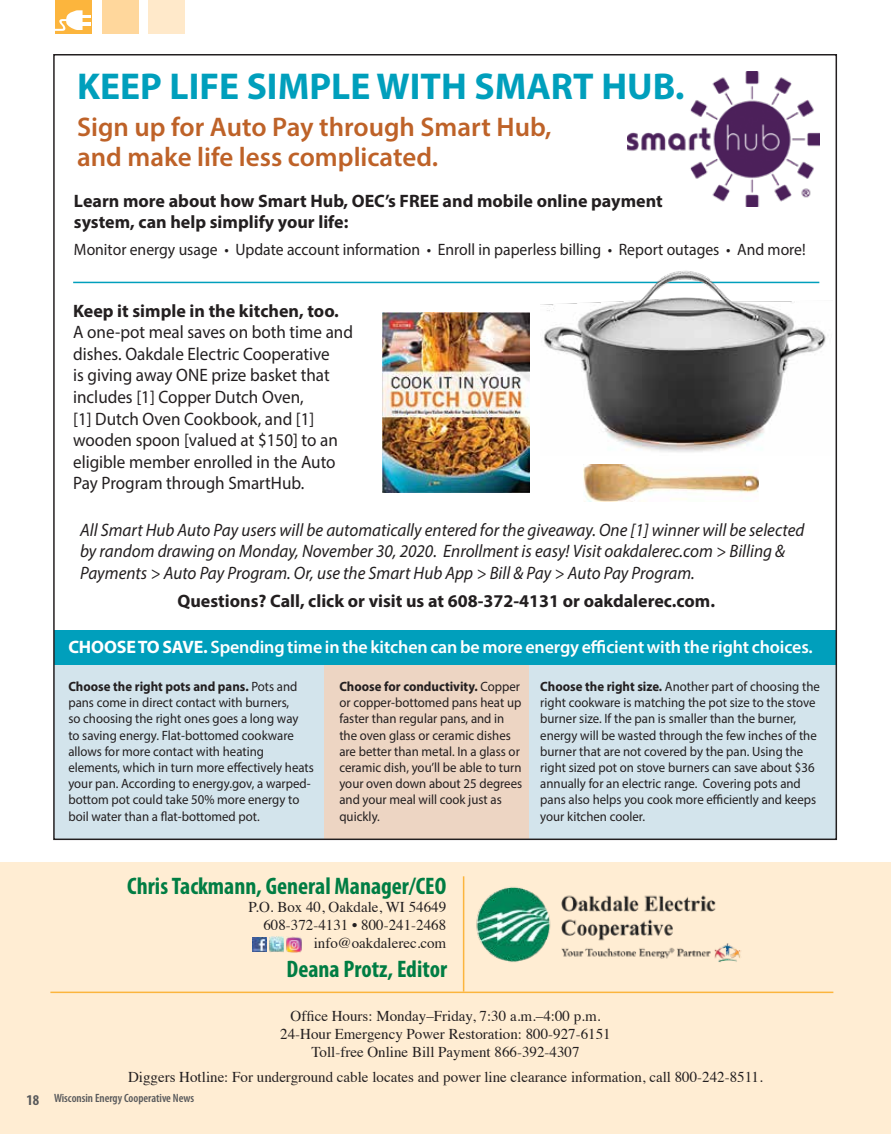
<style>
.page{position:relative;width:891px;height:1134px;background:#fff}
.page>*{position:absolute;margin:0;border:0;box-sizing:border-box;transform-origin:0 0}
.t1{font:700 37.5px "Myriad Pro";color:#009fbc}
.t2{font:600 27px/30px "Myriad Pro";color:#be6228}
.t3{font:700 condensed 24px "Myriad Pro";color:#007d43}
.t4{font:italic 18px/21.6px "Myriad Pro";color:#231f20;scale:.95 1}
.t5{font:18px/21.6px "Myriad Pro";color:#231f20;scale:.95 1}
.t6{font:700 18px/21.6px "Myriad Pro";color:#231f20}
.t7{font:600 18px "Myriad Pro";letter-spacing:-.005em;color:#fff}
.t8{font:16.5px "Myriad Pro";color:#231f20;scale:.95 1}
.t9{font:15px/18px "Times";color:#231f20;text-align:right}
.t10{font:13.5px/16.2px "Myriad Pro";color:#231f20;scale:.95 1}
.t11{font:600 condensed 12px "Myriad Pro";color:#58595b}
.s1{font-weight:700}
.s2{font-weight:700;font-size:15px}
</style>
<div class="page">
<div style="left:323px;top:665px;width:206px;height:175px;background:#edd5c3"></div>
<div style="left:529px;top:665px;width:308px;height:175px;background:#d3e4ec"></div>
<div style="left:54px;top:663px;width:269px;height:176px;background:#d3e4ec"></div>
<div style="left:54px;top:630px;width:781px;height:35px;background:#009fbc"></div>
<div style="left:0;top:863px;width:891px;height:271px;background:#ffedd3"></div>
<img style="left:476px;top:887px;width:265px;height:75px">
<div style="left:56px;top:0;width:36px;height:34px;background:#fcb53d"></div>
<div style="left:102px;top:0;width:37px;height:34px;background:#ffd79c"></div>
<div style="left:148px;top:0;width:37px;height:34px;background:#ffe9ca"></div>
<hr style="left:463px;top:876px;width:1px;height:116px;background:#fcb53d">
<hr style="left:50px;top:992px;width:783px;height:1px;background:#fcb53d">
<svg style="left:55px;top:10px;width:35px;height:21px"></svg>
<img style="left:253px;top:937px;width:14px;height:14px">
<img style="left:269px;top:937px;width:15px;height:15px">
<img style="left:286px;top:937px;width:16px;height:16px">
<img style="left:382px;top:313px;width:147px;height:180px">
<img style="left:584px;top:465px;width:175px;height:37px">
<img style="left:627px;top:71px;width:192px;height:135px">
<hr style="left:73px;top:282px;width:746px;height:1px;background:#009fbc">
<img style="left:540px;top:271px;width:286px;height:181px">
<h1 class="t1" style="left:77px;top:62px;width:609px">KEEP LIFE SIMPLE WITH SMART HUB.</h1>
<h2 class="t2" style="left:77px;top:111px;width:476px">Sign up for Auto Pay through Smart Hub, and make life less complicated.</h2>
<h3 class="t6" style="left:74px;top:189px;width:590px">Learn more about how Smart Hub, OEC’s FREE and mobile online payment system, can help simplify your life:</h3>
<p class="t8" style="left:74px;top:239px;width:772px">Monitor energy usage • Update account information • Enroll in paperless billing • Report outages • And more!</p>
<h3 class="t6" style="left:73px;top:299px;width:267px">Keep it simple in the kitchen, too.</h3>
<p class="t5" style="left:73px;top:321px;width:296px">A one-pot meal saves on both time and dishes. Oakdale Electric Cooperative<br>is giving away ONE prize basket that includes [1] Copper Dutch Oven,<br>[1] Dutch Oven Cookbook, and [1] wooden spoon [valued at $150] to an eligible member enrolled in the Auto Pay Program through SmartHub.</p>
<p class="t4" style="left:80px;top:519px;width:764px">All Smart Hub Auto Pay users will be automatically entered for the giveaway. One [1] winner will be selected by random drawing on Monday, November 30, 2020. Enrollment is easy! Visit oakdalerec.com &gt; Billing &amp;<br>Payments &gt; Auto Pay Program. Or, use the Smart Hub App &gt; Bill &amp; Pay &gt; Auto Pay Program.</p>
<h3 class="t6" style="left:178px;top:590px;width:539px">Questions? Call, click or visit us at 608-372-4131 or oakdalerec.com.</h3>
<h3 class="t7" style="left:68px;top:635px;width:746px"><span class="s1">CHOOSE TO SAVE.</span> Spending time in the kitchen can be more energy efficient with the right choices.</h3>
<p class="t10" style="left:339px;top:678px;width:194px"><span class="s1">Choose for conductivity.</span> Copper or copper-bottomed pans heat up faster than regular pans, and in the oven glass or ceramic dishes are better than metal. In a glass or ceramic dish, you’ll be able to turn your oven down about 25 degrees and your meal will cook just as quickly.</p>
<p class="t10" style="left:68px;top:678px;width:260px"><span class="s1">Choose the right pots and pans.</span> Pots and pans come in direct contact with burners,<br>so choosing the right ones goes a long way<br>to saving energy. Flat-bottomed cookware allows for more contact with heating elements, which in turn more effectively heats your pan. According to energy.gov, a warped&shy;bottom pot could take 50% more energy to boil water than a flat-bottomed pot.</p>
<p class="t10" style="left:540px;top:678px;width:296px"><span class="s1">Choose the right size.</span> Another part of choosing the right cookware is matching the pot size to the stove burner size. If the pan is smaller than the burner, energy will be wasted through the few inches of the burner that are not covered by the pan. Using the right sized pot on stove burners can save about $36 annually for an electric range. Covering pots and pans also helps you cook more efficiently and keeps your kitchen cooler.</p>
<h3 class="t3" style="left:127px;top:871px;width:320px">Chris Tackmann, General Manager/CEO</h3>
<p class="t9" style="left:249px;top:897px;width:199px">P.O. Box 40, Oakdale, WI 54649<br>608-372-4131 • 800-241-2468 info@oakdalerec.com</p>
<h3 class="t3" style="left:287px;top:954px;width:162px">Deana Protz, Editor</h3>
<p class="t9" style="left:280px;top:1005px;width:332px;text-align:center">Office Hours: Monday–Friday, 7:30 a.m.–4:00 p.m.<br>24-Hour Emergency Power Restoration: 800-927-6151<br>Toll-free Online Bill Payment 866-392-4307</p>
<p class="t9" style="left:128px;top:1066px;width:636px">Diggers Hotline: For underground cable locates and power line clearance information, call 800-242-8511.</p>
<p class="t11" style="left:27px;top:1091px;width:169px"><span class="s2">18</span> Wisconsin Energy Cooperative News</p>
</div>
